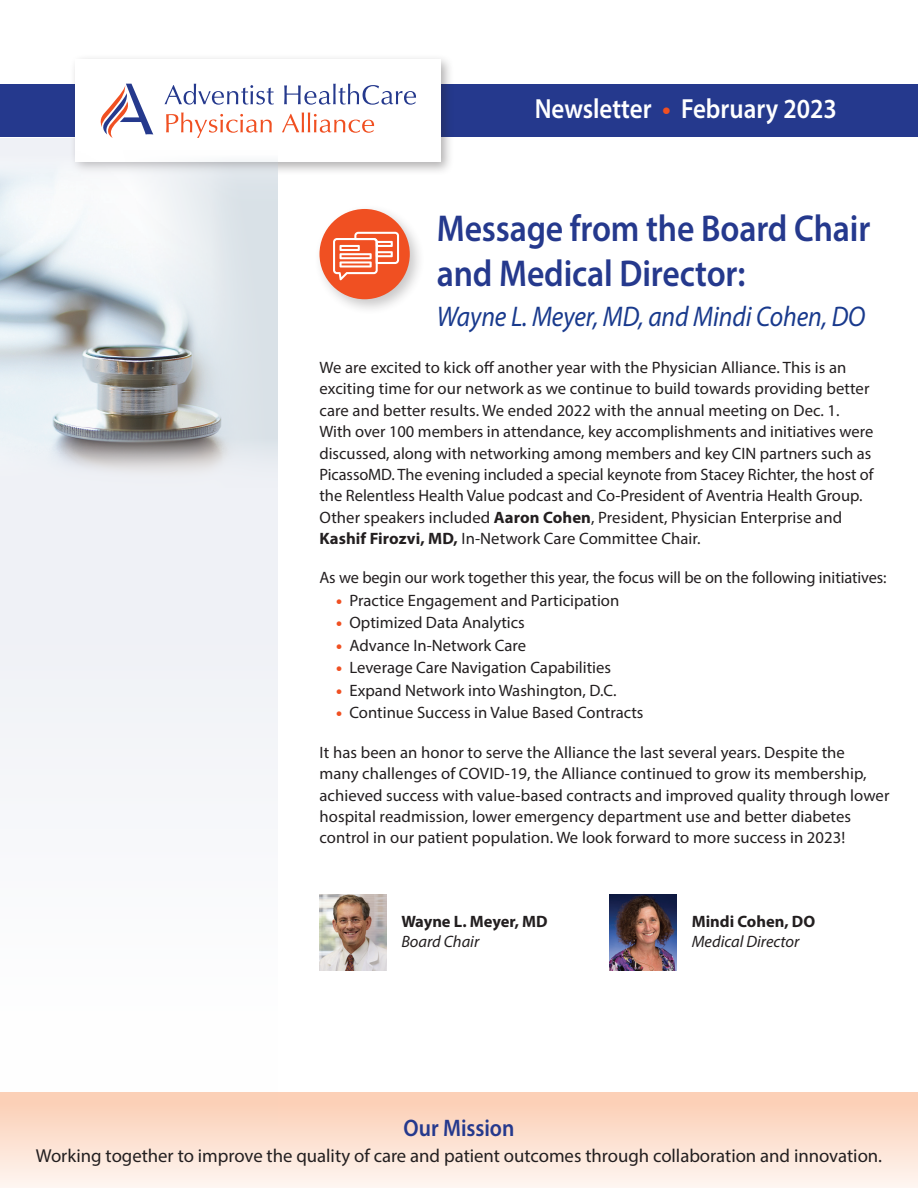
<style>
.page{position:relative;width:918px;height:1188px;background:#fff}
.page>*{position:absolute;margin:0;border:0;box-sizing:border-box;transform-origin:0 0}
.t1{font:600 37.5px/45px "Myriad Pro";letter-spacing:-.005em;color:#25398d;scale:.9 1}
.t2{font:italic 28.5px "Myriad Pro";letter-spacing:-.005em;color:#193a8d;scale:.9 1}
.t3{font:600 27.75px "Myriad Pro";color:#fff;scale:.9 1}
.t4{font:600 24px "Myriad Pro";color:#25398d;scale:.9 1}
.t5{font:18.75px "Myriad Pro";color:#231f20}
.t6{font:16.5px/21.3px "Myriad Pro";color:#231f20}
.t7{font:700 16.5px "Myriad Pro";color:#231f20}
.t8{font:italic 16.5px "Myriad Pro";color:#231f20}
.s1{color:#f05022}
.s2{font-weight:700}
.s3{font-weight:900;color:#f05022}
</style>
<div class="page">
<div style="left:0;top:85px;width:918px;height:52px;background:#25398d"></div>
<div style="left:0;top:1092px;width:918px;height:96px;background:linear-gradient(to bottom,#fcccb1,#fef5f0)"></div>
<div style="left:0;top:138px;width:278px;height:988px;background:#eff1f6"></div>
<div style="left:314px;top:203px;width:112px;height:113px;background:#231f20;opacity:.25"></div>
<div style="left:319px;top:209px;width:91px;height:90px;background:#f05022;border-radius:50%"></div>
<svg style="left:333px;top:232px;width:66px;height:48px"></svg>
<div style="left:70px;top:54px;width:385px;height:121px;background:#231f20;opacity:.35"></div>
<div style="left:76px;top:60px;width:365px;height:102px;background:#fff"></div>
<svg style="left:165px;top:84px;width:109px;height:21px"></svg>
<svg style="left:284px;top:84px;width:132px;height:21px"></svg>
<svg style="left:101px;top:84px;width:52px;height:54px"></svg>
<svg style="left:166px;top:112px;width:106px;height:26px"></svg>
<svg style="left:282px;top:112px;width:92px;height:21px"></svg>
<img style="left:610px;top:894px;width:67px;height:76px">
<img style="left:320px;top:894px;width:66px;height:76px">
<img style="left:0;top:150px;width:278px;height:324px">
<h3 class="t3" style="left:535px;top:91px;width:337px">Newsletter <span class="s1">•</span> February 2023</h3>
<h1 class="t1" style="left:437px;top:205px;width:483px">Message from the Board Chair and Medical Director:</h1>
<h2 class="t2" style="left:437px;top:299px;width:478px">Wayne L. Meyer, MD, and Mindi Cohen, DO</h2>
<p class="t6" style="left:319px;top:357px;width:555px">We are excited to kick off another year with the Physician Alliance. This is an exciting time for our network as we continue to build towards providing better care and better results. We ended 2022 with the annual meeting on Dec. 1.<br>With over 100 members in attendance, key accomplishments and initiatives were discussed, along with networking among members and key CIN partners such as PicassoMD. The evening included a special keynote from Stacey Richter, the host of the Relentless Health Value podcast and Co-President of Aventria Health Group.<br>Other speakers included <span class="s2">Aaron Cohen</span>, President, Physician Enterprise and <span class="s2">Kashif Firozvi, MD,</span> In-Network Care Committee Chair.</p>
<p class="t6" style="left:320px;top:567px;width:569px">As we begin our work together this year, the focus will be on the following initiatives:</p>
<p class="t6" style="left:336px;top:589px;width:285px"><span class="s3">•</span> Practice Engagement and Participation</p>
<p class="t6" style="left:336px;top:612px;width:190px"><span class="s3">•</span> Optimized Data Analytics</p>
<p class="t6" style="left:336px;top:634px;width:192px"><span class="s3">•</span> Advance In-Network Care</p>
<p class="t6" style="left:336px;top:657px;width:277px"><span class="s3">•</span> Leverage Care Navigation Capabilities</p>
<p class="t6" style="left:336px;top:679px;width:282px"><span class="s3">•</span> Expand Network into Washington, D.C.</p>
<p class="t6" style="left:336px;top:702px;width:309px"><span class="s3">•</span> Continue Success in Value Based Contracts</p>
<p class="t6" style="left:320px;top:741px;width:571px">It has been an honor to serve the Alliance the last several years. Despite the<br>many challenges of COVID-19, the Alliance continued to grow its membership, achieved success with value-based contracts and improved quality through lower hospital readmission, lower emergency department use and better diabetes control in our patient population. We look forward to more success in 2023!</p>
<p class="t7" style="left:401px;top:910px;width:148px">Wayne L. Meyer, MD</p>
<p class="t8" style="left:401px;top:931px;width:79px">Board Chair</p>
<p class="t7" style="left:692px;top:910px;width:125px">Mindi Cohen, DO</p>
<p class="t8" style="left:692px;top:931px;width:109px">Medical Director</p>
<h3 class="t4" style="left:404px;top:1113px;width:125px">Our Mission</h3>
<p class="t5" style="left:36px;top:1144px;width:848px">Working together to improve the quality of care and patient outcomes through collaboration and innovation.</p>
</div>
